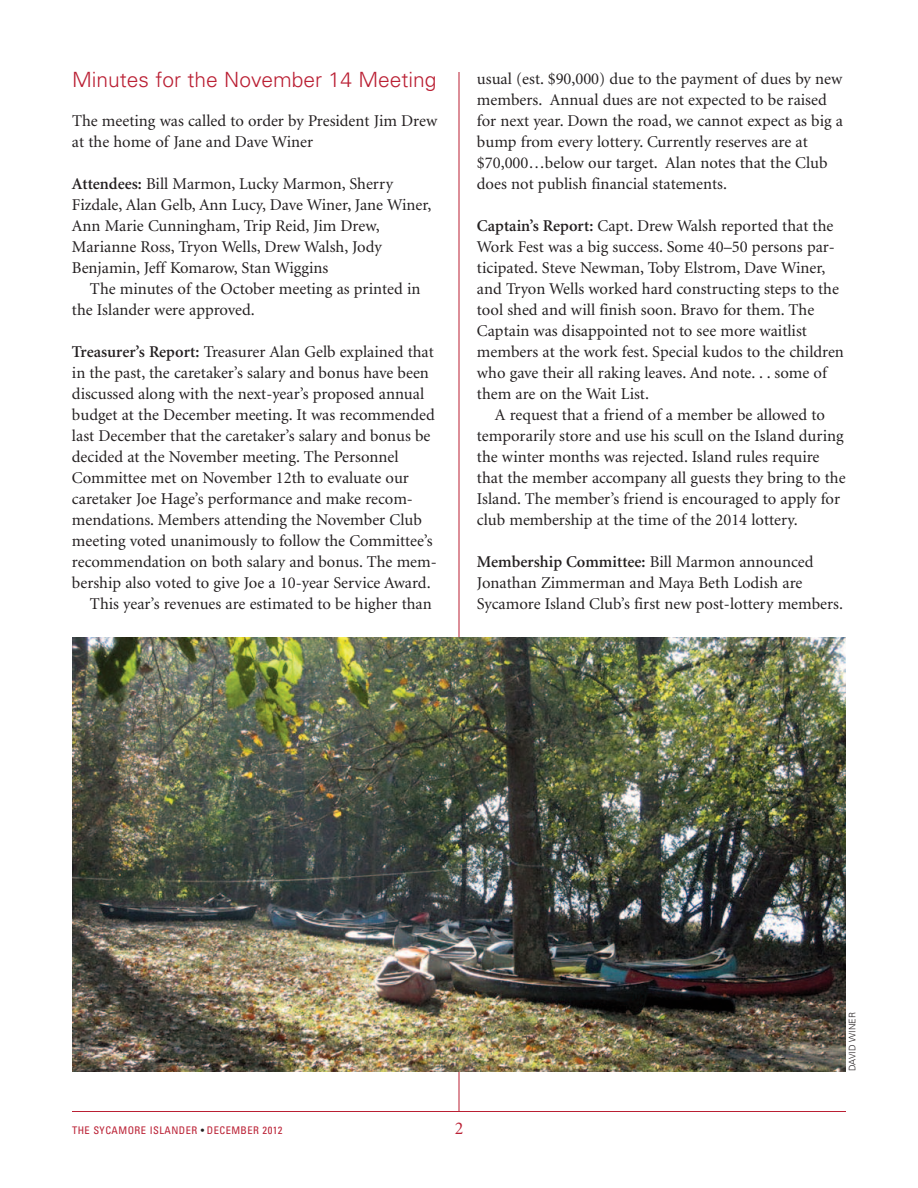
<style>
.page{position:relative;width:918px;height:1188px;background:#fff}
.page>*{position:absolute;margin:0;border:0;box-sizing:border-box;transform-origin:0 0}
.t1{font:300 21px "Univers";color:#ba1f33}
.t2{font:18px "Minion";color:#ba1f33}
.t3{font:16.5px/21px "Minion";color:#231f20}
.t4{font:condensed 10.5px "Univers";letter-spacing:.045em;color:#ba1f33}
.t5{font:300 9px "Univers";color:#231f20}
.s1{font-weight:600}
.s2{color:#231f20}
</style>
<div class="page">
<hr style="left:459px;top:72px;width:1px;height:1040px;background:#ba1f33">
<hr style="left:72px;top:1111px;width:774px;height:1px;background:#ba1f33">
<img style="left:72px;top:638px;width:774px;height:434px">
<p class="t1" style="left:72px;top:72px;width:366px">Minutes for the November 14 Meeting</p>
<p class="t3" style="left:72px;top:112px;width:367px">The meeting was called to order by President Jim Drew at the home of Jane and Dave Winer</p>
<p class="t3" style="left:72px;top:175px;width:361px"><span class="s1">Attendees:</span> Bill Marmon, Lucky Marmon, Sherry Fizdale, Alan Gelb, Ann Lucy, Dave Winer, Jane Winer, Ann Marie Cunningham, Trip Reid, Jim Drew, Marianne Ross, Tryon Wells, Drew Walsh, Jody Benjamin, Jeff Komarow, Stan Wiggins</p>
<p class="t3" style="left:72px;top:280px;width:350px;text-indent:18px">The minutes of the October meeting as printed in the Islander were approved.</p>
<p class="t3" style="left:72px;top:343px;width:363px"><span class="s1">Treasurer’s Report:</span> Treasurer Alan Gelb explained that</p>
<p class="t3" style="left:72px;top:364px;width:359px">in the past, the caretaker’s salary and bonus have been</p>
<p class="t3" style="left:72px;top:385px;width:354px">discussed along with the next-year’s proposed annual</p>
<p class="t3" style="left:72px;top:406px;width:364px">budget at the December meeting. It was recommended</p>
<p class="t3" style="left:72px;top:427px;width:360px">last December that the caretaker’s salary and bonus be</p>
<p class="t3" style="left:72px;top:448px;width:328px">decided at the November meeting. The Personnel</p>
<p class="t3" style="left:72px;top:469px;width:338px">Committee met on November 12th to evaluate our</p>
<p class="t3" style="left:72px;top:490px;width:342px">caretaker Joe Hage’s performance and make recom-</p>
<p class="t3" style="left:72px;top:511px;width:351px">mendations. Members attending the November Club</p>
<p class="t3" style="left:72px;top:532px;width:362px">meeting voted unanimously to follow the Committee’s</p>
<p class="t3" style="left:72px;top:553px;width:366px">recommendation on both salary and bonus. The mem-</p>
<p class="t3" style="left:72px;top:574px;width:360px">bership also voted to give Joe a 10-year Service Award.</p>
<p class="t3" style="left:90px;top:595px;width:343px">This year’s revenues are estimated to be higher than</p>
<p class="t3" style="left:477px;top:69px;width:367px">usual (est. $90,000) due to the payment of dues by new members. Annual dues are not expected to be raised for next year. Down the road, we cannot expect as big a bump from every lottery. Currently reserves are at $70,000…below our target. Alan notes that the Club does not publish financial statements.</p>
<p class="t3" style="left:477px;top:216px;width:369px"><span class="s1">Captain’s Report:</span> Capt. Drew Walsh reported that the Work Fest was a big success. Some 40–50 persons par&shy;ticipated. Steve Newman, Toby Elstrom, Dave Winer, and Tryon Wells worked hard constructing steps to the tool shed and will finish soon. Bravo for them. The Captain was disappointed not to see more waitlist members at the work fest. Special kudos to the children who gave their all raking leaves. And note. . . some of them are on the Wait List.</p>
<p class="t3" style="left:477px;top:405px;width:370px;text-indent:18px">A request that a friend of a member be allowed to temporarily store and use his scull on the Island during the winter months was rejected. Island rules require that the member accompany all guests they bring to the Island. The member’s friend is encouraged to apply for club membership at the time of the 2014 lottery.</p>
<p class="t3" style="left:477px;top:552px;width:368px"><span class="s1">Membership Committee:</span> Bill Marmon announced<br>Jonathan Zimmerman and Maya Beth Lodish are<br>Sycamore Island Club’s first new post-lottery members.</p>
<p class="t4" style="left:72px;top:1126px;width:212px">THE SYCAMORE ISLANDER <span class="s2">•</span> DECEMBER 2012</p>
<p class="t2" style="left:455px;top:1121px;width:10px">2</p>
<p class="t5" style="left:849px;top:1071px;width:60px;rotate:-90deg">DAVID WINER</p>
</div>
